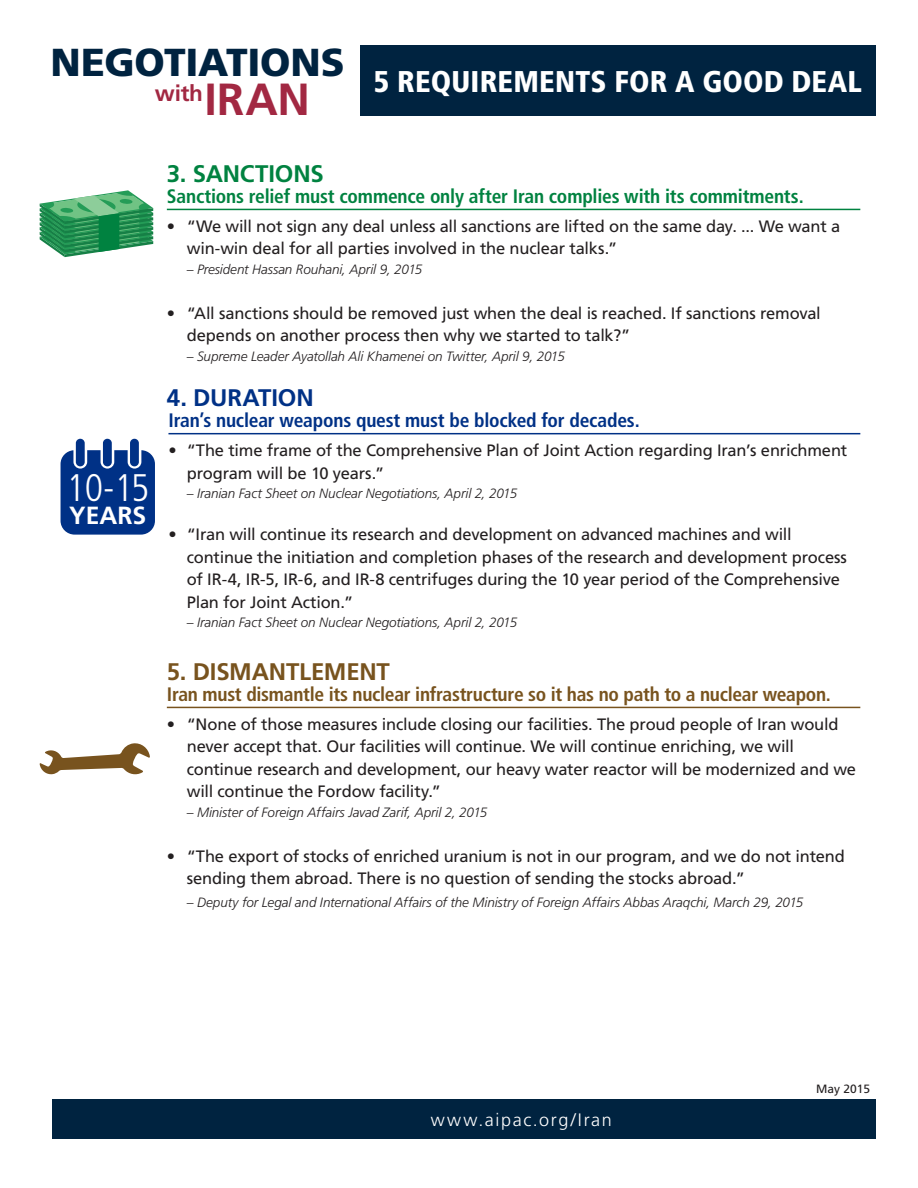
<style>
.page{position:relative;width:918px;height:1188px;background:#fff}
.page>*{position:absolute;margin:0;border:0;box-sizing:border-box;transform-origin:0 0}
.t1{font:700 45px "Frutiger LT Std";color:#a22842}
.t2{font:900 39px "Frutiger LT Std";letter-spacing:-.01em;color:#002340}
.t3{font:300 condensed 38.4px "Frutiger LT Std";color:#fff}
.t4{font:900 condensed 30px "Frutiger LT Std";letter-spacing:.005em;color:#fff}
.t5{font:700 24.75px "Frutiger LT Std";color:#fff}
.Brown{font:700 24px "Frutiger LT Std";letter-spacing:-.01em;color:#78531e}
.Green{font:700 24px "Frutiger LT Std";letter-spacing:-.005em;color:#008240}
.Paragraph_Style_1{font:700 24px "Frutiger LT Std";letter-spacing:-.005em;color:#003186}
.t6{font:700 22.5px "Frutiger LT Std";color:#a22842}
.t7{font:700 condensed 19.5px "Frutiger LT Std";letter-spacing:-.015em;color:#78531e}
.t8{font:700 condensed 19.5px "Frutiger LT Std";letter-spacing:-.01em;color:#008240}
.t9{font:700 condensed 19.5px "Frutiger LT Std";letter-spacing:-.01em;color:#003186}
.t10{font:300 18px "Frutiger LT Std";letter-spacing:.09em;color:#fff}
.t11{font:16.5px/22.5px "Frutiger LT Std";letter-spacing:-.01em;color:#231f20}
.Green-2{font:italic 300 13.5px "Frutiger LT Std";letter-spacing:-.01em;color:#231f20}
.t12{font:12px "Frutiger LT Std";color:#231f20}
</style>
<div class="page">
<div style="left:52px;top:1099px;width:824px;height:40px;background:#002340"></div>
<div style="left:360px;top:45px;width:516px;height:71px;background:#002340"></div>
<hr style="left:167px;top:209px;width:693px;height:1px;background:#008240">
<hr style="left:168px;top:433px;width:692px;height:1px;background:#003186">
<hr style="left:167px;top:707px;width:693px;height:1px;background:#78531e">
<svg style="left:40px;top:190px;width:113px;height:67px"></svg>
<svg style="left:61px;top:450px;width:94px;height:85px;background:#103e8d"></svg>
<div style="left:130px;top:439px;width:9px;height:27px;background:#003186;border-radius:4px"></div>
<div style="left:103px;top:439px;width:9px;height:27px;background:#003186;border-radius:4px"></div>
<div style="left:76px;top:439px;width:9px;height:27px;background:#003186;border-radius:4px"></div>
<svg style="left:40px;top:743px;width:110px;height:32px"></svg>
<p class="t2" style="left:51px;top:39px;width:296px">NEGOTIATIONS</p>
<p class="t6" style="left:155px;top:80px;width:50px">with</p>
<p class="t1" style="left:204px;top:73px;width:107px">IRAN</p>
<p class="t4" style="left:374px;top:63px;width:489px">5 REQUIREMENTS FOR A GOOD DEAL</p>
<p class="t3" style="left:66px;top:466px;width:84px">10-15</p>
<p class="t5" style="left:69px;top:501px;width:79px">YEARS</p>
<p class="Green" style="left:167px;top:159px;width:158px">3. SANCTIONS</p>
<p class="t8" style="left:167px;top:184px;width:638px">Sanctions relief must commence only after Iran complies with its commitments.</p>
<p class="t11" style="left:187px;top:215px;width:655px;text-indent:-20px">• “We will not sign any deal unless all sanctions are lifted on the same day. ... We want a win-win deal for all parties involved in the nuclear talks.”</p>
<p class="Green-2" style="left:187px;top:262px;width:237px">– President Hassan Rouhani, April 9, 2015</p>
<p class="t11" style="left:187px;top:302px;width:636px;text-indent:-20px">• “All sanctions should be removed just when the deal is reached. If sanctions removal depends on another process then why we started to talk?”</p>
<p class="Green-2" style="left:187px;top:349px;width:380px">– Supreme Leader Ayatollah Ali Khamenei on Twitter, April 9, 2015</p>
<p class="Paragraph_Style_1" style="left:167px;top:383px;width:148px">4. DURATION</p>
<p class="t9" style="left:168px;top:409px;width:473px">Iran’s nuclear weapons quest must be blocked for decades.</p>
<p class="t11" style="left:187px;top:439px;width:662px;text-indent:-18px">• “The time frame of the Comprehensive Plan of Joint Action regarding Iran’s enrichment program will be 10 years.”</p>
<p class="Green-2" style="left:187px;top:486px;width:332px">– Iranian Fact Sheet on Nuclear Negotiations, April 2, 2015</p>
<p class="t11" style="left:187px;top:523px;width:662px;text-indent:-18px">• “Iran will continue its research and development on advanced machines and will continue the initiation and completion phases of the research and development process of IR-4, IR-5, IR-6, and IR-8 centrifuges during the 10 year period of the Comprehensive Plan for Joint Action.”</p>
<p class="Green-2" style="left:187px;top:615px;width:332px">– Iranian Fact Sheet on Nuclear Negotiations, April 2, 2015</p>
<p class="Brown" style="left:167px;top:657px;width:225px">5. DISMANTLEMENT</p>
<p class="t7" style="left:167px;top:682px;width:666px">Iran must dismantle its nuclear infrastructure so it has no path to a nuclear weapon.</p>
<p class="t11" style="left:187px;top:713px;width:671px;text-indent:-20px">• “None of those measures include closing our facilities. The proud people of Iran would never accept that. Our facilities will continue. We will continue enriching, we will continue research and development, our heavy water reactor will be modernized and we will continue the Fordow facility.”</p>
<p class="Green-2" style="left:187px;top:805px;width:302px">– Minister of Foreign Affairs Javad Zarif, April 2, 2015</p>
<p class="t11" style="left:187px;top:845px;width:660px;text-indent:-20px">• “The export of stocks of enriched uranium is not in our program, and we do not intend sending them abroad. There is no question of sending the stocks abroad.”</p>
<p class="Green-2" style="left:187px;top:895px;width:618px">– Deputy for Legal and International Affairs of the Ministry of Foreign Affairs Abbas Araqchi, March 29, 2015</p>
<p class="t10" style="left:431px;top:1109px;width:183px">www.aipac.org/Iran</p>
<p class="t12" style="left:816px;top:1082px;width:56px">May 2015</p>
</div>
